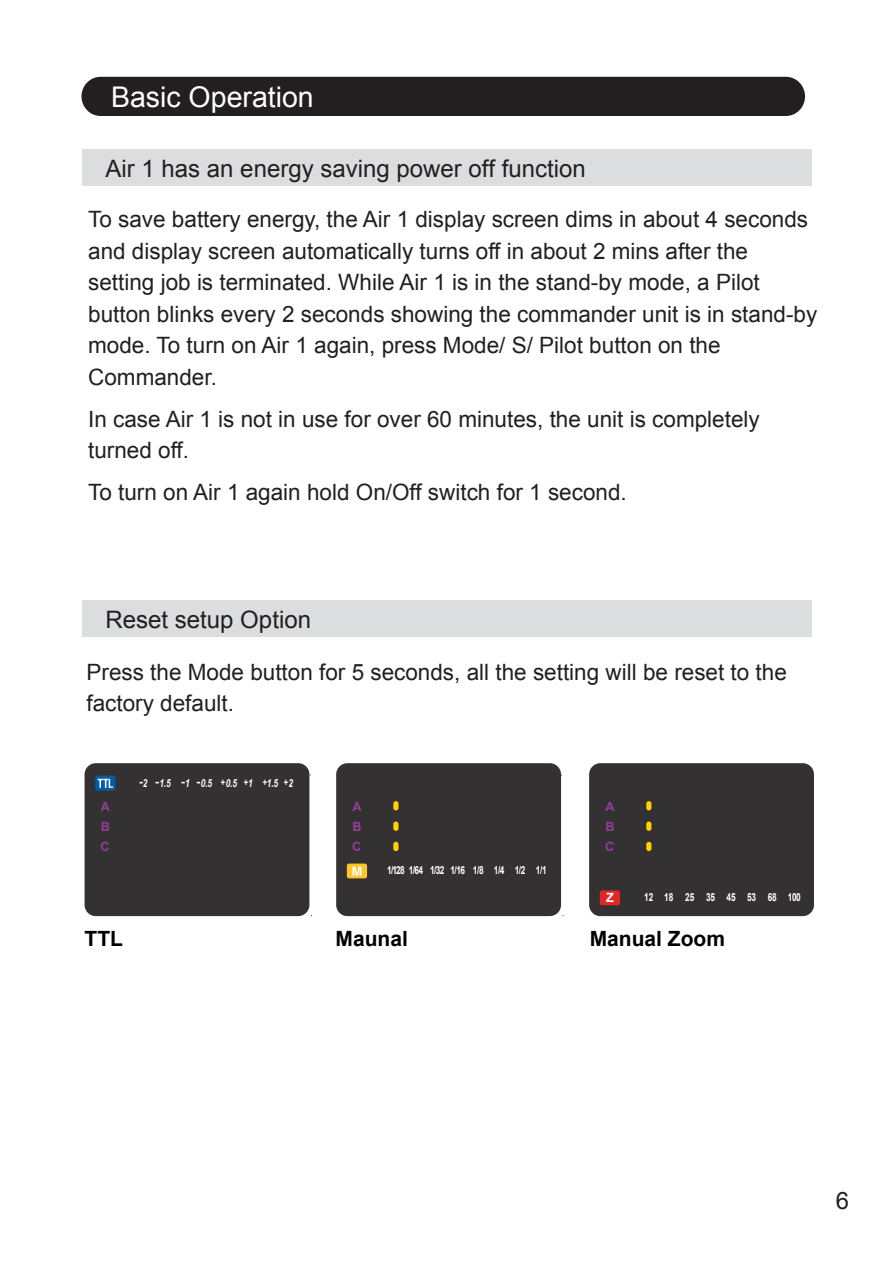
<style>
.page{position:relative;width:893px;height:1263px;background:#fff}
.page>*{position:absolute;margin:0;border:0;box-sizing:border-box;transform-origin:0 0}
.t1{font:28.5px "Arial";color:#fff}
.t2{font:24px "Arial";color:#231f20}
.t3{font:22.5px/31.5px "Arial";color:#231f20}
.t4{font:700 21px "Arial";color:#000}
.t5{font:700 12.75px/20.2px "Arial";color:#903f98;text-align:justify}
.t6{font:700 12.75px "Arial";color:#fff}
.t7{font:700 11.1px "Arial";letter-spacing:-.05em;color:#fff;scale:.75 1}
.t8{font:italic 700 11.1px "Arial";color:#fff;scale:.75 1}
.t9{font:700 11.1px "Arial";color:#fff;scale:.75 1}
.s1{font-size:10.35px}
.s2{font-style:normal;font-size:10.35px}
</style>
<div class="page">
<div style="left:82px;top:149px;width:729px;height:37px;background:#dcddde"></div>
<div style="left:82px;top:600px;width:729px;height:37px;background:#dcddde"></div>
<div style="left:81px;top:77px;width:724px;height:39px;background:#231f20;border-radius:19px"></div>
<div style="left:85px;top:763px;width:224px;height:153px;background:#333132;border-radius:11px"></div>
<div style="left:95px;top:776px;width:20px;height:14px;background:#0b538c;border-radius:2px"></div>
<svg style="left:96px;top:775px;width:20px;height:16px"></svg>
<svg style="left:139px;top:781px;width:4px;height:3px"></svg>
<svg style="left:155px;top:781px;width:46px;height:3px"></svg>
<div style="left:336px;top:763px;width:225px;height:153px;background:#333132;border-radius:11px"></div>
<svg style="left:347px;top:863px;width:21px;height:16px"></svg>
<div style="left:393px;top:801px;width:5px;height:9px;background:#ffd100;border-radius:3px"></div>
<div style="left:393px;top:821px;width:5px;height:10px;background:#ffd100;border-radius:3px"></div>
<div style="left:393px;top:842px;width:5px;height:9px;background:#ffd100;border-radius:3px"></div>
<div style="left:589px;top:763px;width:225px;height:153px;background:#333132;border-radius:11px"></div>
<svg style="left:600px;top:890px;width:20px;height:15px"></svg>
<div style="left:646px;top:801px;width:5px;height:9px;background:#ffd100;border-radius:3px"></div>
<div style="left:646px;top:821px;width:5px;height:10px;background:#ffd100;border-radius:3px"></div>
<div style="left:646px;top:842px;width:5px;height:9px;background:#ffd100;border-radius:3px"></div>
<p class="t1" style="left:111px;top:79px;width:204px">Basic Operation</p>
<p class="t2" style="left:106px;top:153px;width:482px">Air 1 has an energy saving power off function</p>
<p class="t3" style="left:88px;top:204px;width:731px">To save battery energy, the Air 1 display screen dims in about 4 seconds and display screen automatically turns off in about 2 mins after the setting job is terminated. While Air 1 is in the stand-by mode, a Pilot button blinks every 2 seconds showing the commander unit is in stand-by mode. To turn on Air 1 again, press Mode/ S/ Pilot button on the Commander.</p>
<p class="t3" style="left:88px;top:403px;width:673px">In case Air 1 is not in use for over 60 minutes, the unit is completely turned off.</p>
<p class="t3" style="left:88px;top:477px;width:540px">To turn on Air 1 again hold On/Off switch for 1 second.</p>
<p class="t2" style="left:106px;top:604px;width:207px">Reset setup Option</p>
<p class="t3" style="left:86px;top:656px;width:702px">Press the Mode button for 5 seconds, all the setting will be reset to the factory default.</p>
<p class="t5" style="left:101px;top:796px;width:11px">A B C</p>
<p class="t8" style="left:143px;top:775px;width:39px">2 1.5</p>
<p class="t8" style="left:185px;top:775px;width:146px">1 0.5 <span class="s1">+</span>0.5 <span class="s2">+</span>1 <span class="s1">+</span>1.5 <span class="s1">+</span>2</p>
<p class="t5" style="left:352px;top:796px;width:11px">A B C</p>
<p class="t7" style="left:387px;top:863px;width:214px">1/128 1/64 1/32 1/16 1/8 1/4 1/2 1/1</p>
<p class="t5" style="left:605px;top:796px;width:11px">A B C</p>
<p class="t6" style="left:606px;top:889px;width:9px">Z</p>
<p class="t9" style="left:644px;top:890px;width:210px">12 18 25 35 45 53 68 100</p>
<p class="t4" style="left:85px;top:924px;width:40px">TTL</p>
<p class="t4" style="left:336px;top:924px;width:74px">Maunal</p>
<p class="t4" style="left:590px;top:924px;width:137px">Manual Zoom</p>
<p class="t2" style="left:836px;top:1184px;width:15px">6</p>
</div>
